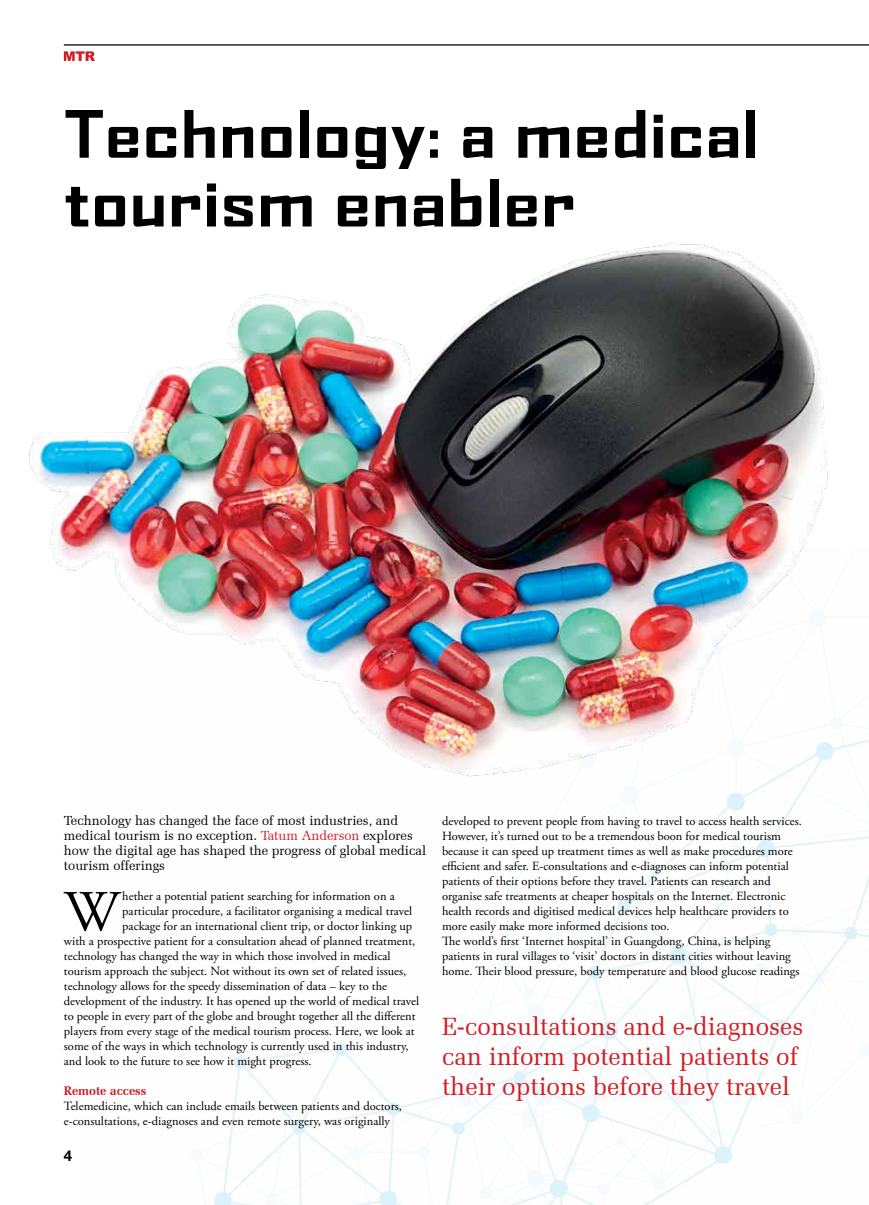
<style>
.page{position:relative;width:869px;height:1205px;background:#fff}
.page>*{position:absolute;margin:0;border:0;box-sizing:border-box;transform-origin:0 0}
.t1{font:700 expanded 62.5px/68.8px "Agency FB";color:#000}
.t2{font:57.75px "Adobe Garamond Pro";color:#000}
.t3{font:25px/30px "Zapf Elliptical 711 BT";color:#d31b22}
.t4{font:700 15px "Helvetica Neue LT Pro";color:#000}
.t5{font:13.12px/15px "Zapf Elliptical 711 BT";color:#000}
.t6{font:12.5px/15px "Adobe Garamond Pro";color:#000}
.t7{font:700 12.5px "Zapf Elliptical 711 BT";color:#d31b22}
.s1{color:#d31b22}
</style>
<div class="page">
<hr style="left:64px;top:44px;width:804px;height:2px;background:#000">
<svg style="left:64px;top:51px;width:31px;height:10px"></svg>
<img style="left:214px;top:795px;width:654px;height:410px">
<img style="left:29px;top:243px;width:839px;height:552px">
<h1 class="t1" style="left:64px;top:100px;width:696px">Technology: a medical tourism enabler</h1>
<p class="t5" style="left:64px;top:813px;width:363px">Technology has changed the face of most industries, and medical tourism is no exception. <span class="s1">Tatum Anderson</span> explores how the digital age has shaped the progress of global medical tourism offerings</p>
<h2 class="t2" style="left:64px;top:877px;width:57px">W</h2>
<p class="t6" style="left:122px;top:889px;width:274px">hether a potential patient searching for information on a</p>
<p class="t6" style="left:122px;top:904px;width:291px">particular procedure, a facilitator organising a medical travel</p>
<p class="t6" style="left:122px;top:919px;width:291px">package for an international client trip, or doctor linking up</p>
<p class="t6" style="left:64px;top:934px;width:353px">with a prospective patient for a consultation ahead of planned treatment,</p>
<p class="t6" style="left:64px;top:949px;width:328px">technology has changed the way in which those involved in medical</p>
<p class="t6" style="left:64px;top:964px;width:344px">tourism approach the subject. Not without its own set of related issues,</p>
<p class="t6" style="left:64px;top:979px;width:324px">technology allows for the speedy dissemination of data – key to the</p>
<p class="t6" style="left:64px;top:994px;width:357px">development of the industry. It has opened up the world of medical travel</p>
<p class="t6" style="left:64px;top:1009px;width:353px">to people in every part of the globe and brought together all the different</p>
<p class="t6" style="left:64px;top:1024px;width:352px">players from every stage of the medical tourism process. Here, we look at</p>
<p class="t6" style="left:64px;top:1039px;width:346px">some of the ways in which technology is currently used in this industry,</p>
<p class="t6" style="left:64px;top:1054px;width:249px">and look to the future to see how it might progress.</p>
<p class="t7" style="left:64px;top:1083px;width:84px">Remote access</p>
<p class="t6" style="left:64px;top:1099px;width:339px">Telemedicine, which can include emails between patients and doctors, e-consultations, e-diagnoses and even remote surgery, was originally</p>
<p class="t4" style="left:64px;top:1146px;width:10px">4</p>
<p class="t6" style="left:442px;top:814px;width:361px">developed to prevent people from having to travel to access health services.<br>However, it’s turned out to be a tremendous boon for medical tourism because it can speed up treatment times as well as make procedures more efficient and safer. E-consultations and e-diagnoses can inform potential patients of their options before they travel. Patients can research and organise safe treatments at cheaper hospitals on the Internet. Electronic health records and digitised medical devices help healthcare providers to more easily make more informed decisions too.<br>The world’s first ‘Internet hospital’ in Guangdong, China, is helping patients in rural villages to ‘visit’ doctors in distant cities without leaving home. Their blood pressure, body temperature and blood glucose readings</p>
<h3 class="t3" style="left:442px;top:1011px;width:363px">E-consultations and e-diagnoses can inform potential patients of their options before they travel</h3>
</div>
